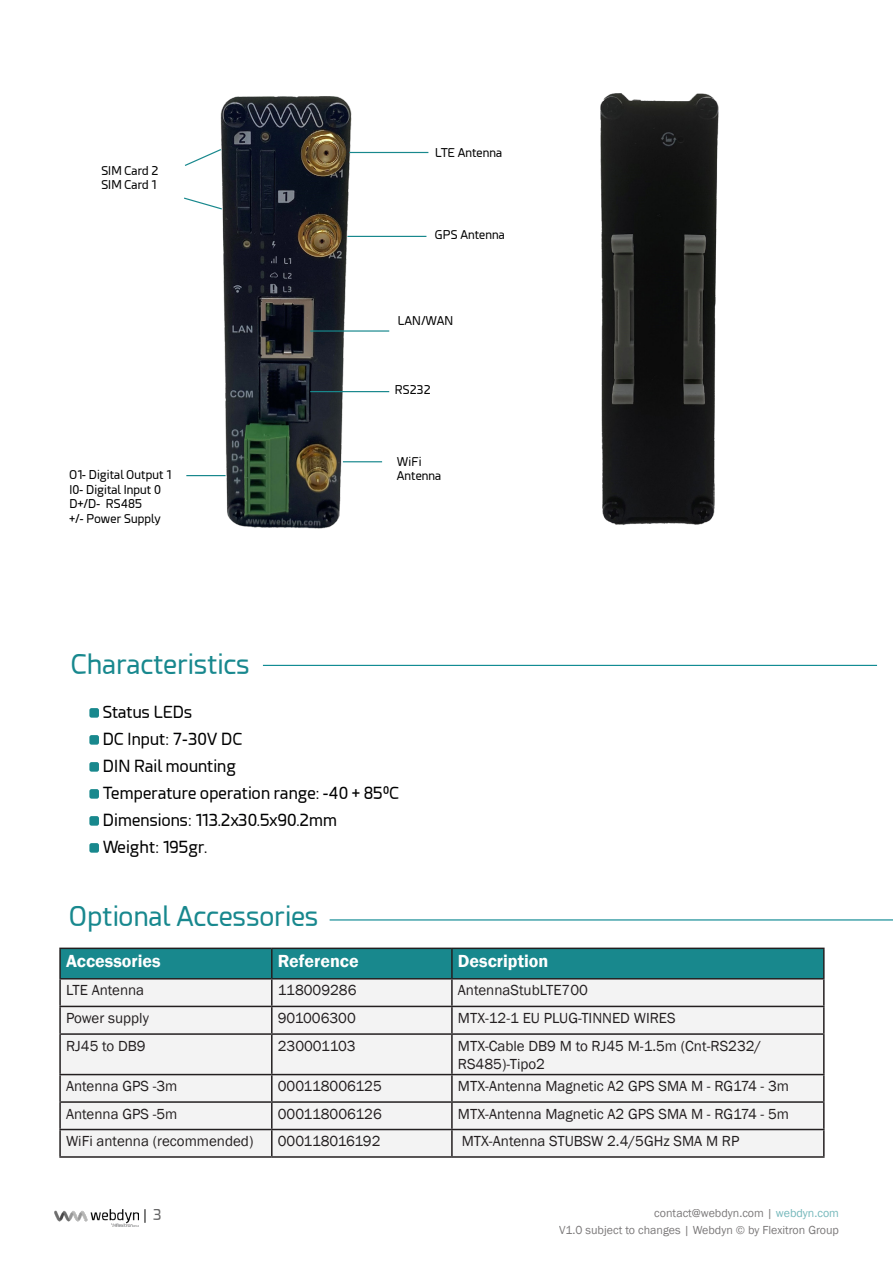
<style>
.page{position:relative;width:893px;height:1263px;background:#fff}
.page>*{position:absolute;margin:0;border:0;box-sizing:border-box;transform-origin:0 0}
.t1{font:27px "Esphimere";color:#18888e}
.Tabla_título{font:600 18px "Franklin Gothic";color:#fff}
.t2{font:16.5px "Esphimere";color:#000001}
.t3{font:15px/18px "Franklin Gothic";color:#231f20}
.t4{font:15px "Esphimere";color:#000002}
.Tabla_título-2{font:12px/14.4px "Esphimere";color:#000001}
.t5{font:12px/16.5px "Franklin Gothic";color:#231f20;text-align:right}
.s1{color:#18888d}
</style>
<div class="page">
<svg style="left:145px;top:1209px;width:1px;height:14px"></svg>
<img style="left:54px;top:1209px;width:85px;height:17px">
<hr style="left:263px;top:665px;width:614px;height:1px;background:#06868f">
<div style="left:89px;top:708px;width:10px;height:10px;background:#18888d;border-radius:2px"></div>
<div style="left:89px;top:735px;width:10px;height:10px;background:#18888d;border-radius:2px"></div>
<div style="left:89px;top:762px;width:10px;height:10px;background:#18888d;border-radius:2px"></div>
<div style="left:89px;top:789px;width:10px;height:10px;background:#18888d;border-radius:2px"></div>
<div style="left:89px;top:816px;width:10px;height:10px;background:#18888d;border-radius:2px"></div>
<div style="left:89px;top:843px;width:10px;height:10px;background:#18888d;border-radius:2px"></div>
<img style="left:186px;top:96px;width:222px;height:433px">
<img style="left:600px;top:93px;width:119px;height:432px">
<hr style="left:349px;top:152px;width:79px;height:1px;background:#18888d">
<hr style="left:347px;top:236px;width:79px;height:1px;background:#18888d">
<svg style="left:184px;top:197px;width:39px;height:13px"></svg>
<svg style="left:185px;top:148px;width:37px;height:19px"></svg>
<hr style="left:310px;top:330px;width:79px;height:2px;background:#18888d">
<hr style="left:310px;top:391px;width:79px;height:1px;background:#18888d">
<hr style="left:186px;top:475px;width:40px;height:1px;background:#18888d">
<hr style="left:343px;top:461px;width:39px;height:1px;background:#18888d">
<div style="left:61px;top:949px;width:762px;height:29px;background:#18888d"></div>
<div style="left:61px;top:979px;width:762px;height:177px;background:#f3f3f3"></div>
<hr style="left:59px;top:947px;width:213px;height:2px;background:#231f20">
<hr style="left:59px;top:949px;width:2px;height:29px;background:#231f20">
<hr style="left:272px;top:947px;width:180px;height:2px;background:#231f20">
<hr style="left:271px;top:949px;width:2px;height:29px;background:#231f20">
<hr style="left:452px;top:947px;width:373px;height:2px;background:#231f20">
<hr style="left:451px;top:949px;width:2px;height:29px;background:#231f20">
<hr style="left:823px;top:949px;width:2px;height:29px;background:#231f20">
<hr style="left:59px;top:978px;width:213px;height:1px;background:#231f20">
<hr style="left:59px;top:979px;width:2px;height:27px;background:#231f20">
<hr style="left:272px;top:978px;width:180px;height:1px;background:#231f20">
<hr style="left:271px;top:979px;width:2px;height:27px;background:#231f20">
<hr style="left:452px;top:978px;width:373px;height:1px;background:#231f20">
<hr style="left:451px;top:979px;width:2px;height:27px;background:#231f20">
<hr style="left:823px;top:979px;width:2px;height:27px;background:#231f20">
<hr style="left:59px;top:1006px;width:213px;height:1px;background:#231f20">
<hr style="left:59px;top:1007px;width:2px;height:26px;background:#231f20">
<hr style="left:272px;top:1006px;width:180px;height:1px;background:#231f20">
<hr style="left:271px;top:1007px;width:2px;height:26px;background:#231f20">
<hr style="left:452px;top:1006px;width:373px;height:1px;background:#231f20">
<hr style="left:451px;top:1007px;width:2px;height:26px;background:#231f20">
<hr style="left:823px;top:1007px;width:2px;height:26px;background:#231f20">
<hr style="left:59px;top:1033px;width:213px;height:2px;background:#231f20">
<hr style="left:59px;top:1035px;width:2px;height:39px;background:#231f20">
<hr style="left:272px;top:1033px;width:180px;height:2px;background:#231f20">
<hr style="left:271px;top:1035px;width:2px;height:39px;background:#231f20">
<hr style="left:452px;top:1033px;width:373px;height:2px;background:#231f20">
<hr style="left:451px;top:1035px;width:2px;height:39px;background:#231f20">
<hr style="left:823px;top:1035px;width:2px;height:39px;background:#231f20">
<hr style="left:59px;top:1074px;width:213px;height:1px;background:#231f20">
<hr style="left:59px;top:1075px;width:2px;height:26px;background:#231f20">
<hr style="left:272px;top:1074px;width:180px;height:1px;background:#231f20">
<hr style="left:271px;top:1075px;width:2px;height:26px;background:#231f20">
<hr style="left:452px;top:1074px;width:373px;height:1px;background:#231f20">
<hr style="left:451px;top:1075px;width:2px;height:26px;background:#231f20">
<hr style="left:823px;top:1075px;width:2px;height:26px;background:#231f20">
<hr style="left:59px;top:1101px;width:213px;height:2px;background:#231f20">
<hr style="left:59px;top:1103px;width:2px;height:26px;background:#231f20">
<hr style="left:272px;top:1101px;width:180px;height:2px;background:#231f20">
<hr style="left:271px;top:1103px;width:2px;height:26px;background:#231f20">
<hr style="left:452px;top:1101px;width:373px;height:2px;background:#231f20">
<hr style="left:451px;top:1103px;width:2px;height:26px;background:#231f20">
<hr style="left:823px;top:1103px;width:2px;height:26px;background:#231f20">
<hr style="left:59px;top:1129px;width:213px;height:1px;background:#231f20">
<hr style="left:59px;top:1130px;width:2px;height:26px;background:#231f20">
<hr style="left:272px;top:1129px;width:180px;height:1px;background:#231f20">
<hr style="left:271px;top:1130px;width:2px;height:26px;background:#231f20">
<hr style="left:452px;top:1129px;width:373px;height:1px;background:#231f20">
<hr style="left:451px;top:1130px;width:2px;height:26px;background:#231f20">
<hr style="left:823px;top:1130px;width:2px;height:26px;background:#231f20">
<hr style="left:59px;top:1156px;width:213px;height:2px;background:#231f20">
<hr style="left:272px;top:1156px;width:180px;height:2px;background:#231f20">
<hr style="left:452px;top:1156px;width:373px;height:2px;background:#231f20">
<hr style="left:330px;top:919px;width:563px;height:1px;background:#06868f">
<p class="Tabla_título-2" style="left:101px;top:164px;width:59px">SIM Card 2</p>
<p class="Tabla_título-2" style="left:101px;top:178px;width:56px">SIM Card 1</p>
<p class="Tabla_título-2" style="left:69px;top:468px;width:103px">O1- Digital Output 1</p>
<p class="Tabla_título-2" style="left:69px;top:482px;width:93px">I0- Digital Input 0</p>
<p class="Tabla_título-2" style="left:69px;top:497px;width:74px">D+/D- RS485</p>
<p class="Tabla_título-2" style="left:69px;top:511px;width:93px">+/- Power Supply</p>
<p class="Tabla_título-2" style="left:435px;top:146px;width:68px">LTE Antenna</p>
<p class="Tabla_título-2" style="left:435px;top:227px;width:71px">GPS Antenna</p>
<p class="Tabla_título-2" style="left:398px;top:314px;width:57px">LAN/WAN</p>
<p class="Tabla_título-2" style="left:395px;top:383px;width:37px">RS232</p>
<p class="Tabla_título-2" style="left:397px;top:454px;width:46px">WiFi<br>Antenna</p>
<p class="t1" style="left:71px;top:649px;width:180px">Characteristics</p>
<p class="t2" style="left:103px;top:702px;width:91px">Status LEDs</p>
<p class="t2" style="left:103px;top:729px;width:141px">DC Input: 7-30V DC</p>
<p class="t2" style="left:103px;top:756px;width:135px">DIN Rail mounting</p>
<p class="t2" style="left:103px;top:783px;width:298px">Temperature operation range: -40 + 85ºC</p>
<p class="t2" style="left:103px;top:810px;width:236px">Dimensions: 113.2x30.5x90.2mm</p>
<p class="t2" style="left:103px;top:837px;width:106px">Weight: 195gr.</p>
<p class="t1" style="left:69px;top:901px;width:251px">Optional Accessories</p>
<p class="Tabla_título" style="left:66px;top:950px;width:96px">Accessories</p>
<p class="Tabla_título" style="left:278px;top:950px;width:82px">Reference</p>
<p class="Tabla_título" style="left:458px;top:950px;width:92px">Description</p>
<p class="t3" style="left:66px;top:981px;width:80px">LTE Antenna</p>
<p class="t3" style="left:278px;top:981px;width:80px">118009286</p>
<p class="t3" style="left:458px;top:981px;width:132px">AntennaStubLTE700</p>
<p class="t3" style="left:66px;top:1009px;width:84px">Power supply</p>
<p class="t3" style="left:278px;top:1009px;width:80px">901006300</p>
<p class="t3" style="left:458px;top:1009px;width:219px">MTX-12-1 EU PLUG-TINNED WIRES</p>
<p class="t3" style="left:66px;top:1037px;width:81px">RJ45 to DB9</p>
<p class="t3" style="left:278px;top:1037px;width:79px">230001103</p>
<p class="t3" style="left:458px;top:1037px;width:305px">MTX-Cable DB9 M to RJ45 M-1.5m (Cnt-RS232/<br>RS485)-Tipo2</p>
<p class="t3" style="left:66px;top:1077px;width:113px">Antenna GPS -3m</p>
<p class="t3" style="left:278px;top:1077px;width:106px">000118006125</p>
<p class="t3" style="left:458px;top:1077px;width:333px">MTX-Antenna Magnetic A2 GPS SMA M - RG174 - 3m</p>
<p class="t3" style="left:66px;top:1105px;width:113px">Antenna GPS -5m</p>
<p class="t3" style="left:278px;top:1105px;width:106px">000118006126</p>
<p class="t3" style="left:458px;top:1105px;width:333px">MTX-Antenna Magnetic A2 GPS SMA M - RG174 - 5m</p>
<p class="t3" style="left:66px;top:1132px;width:189px">WiFi antenna (recommended)</p>
<p class="t3" style="left:278px;top:1132px;width:104px">000118016192</p>
<p class="t3" style="left:462px;top:1132px;width:279px">MTX-Antenna STUBSW 2.4/5GHz SMA M RP</p>
<p class="t4" style="left:152px;top:1206px;width:10px">3</p>
<p class="t5" style="left:559px;top:1205px;width:281px">contact@webdyn.com | <span class="s1">webdyn.com<br></span>V1.0 subject to changes | Webdyn © by Flexitron Group</p>
</div>
